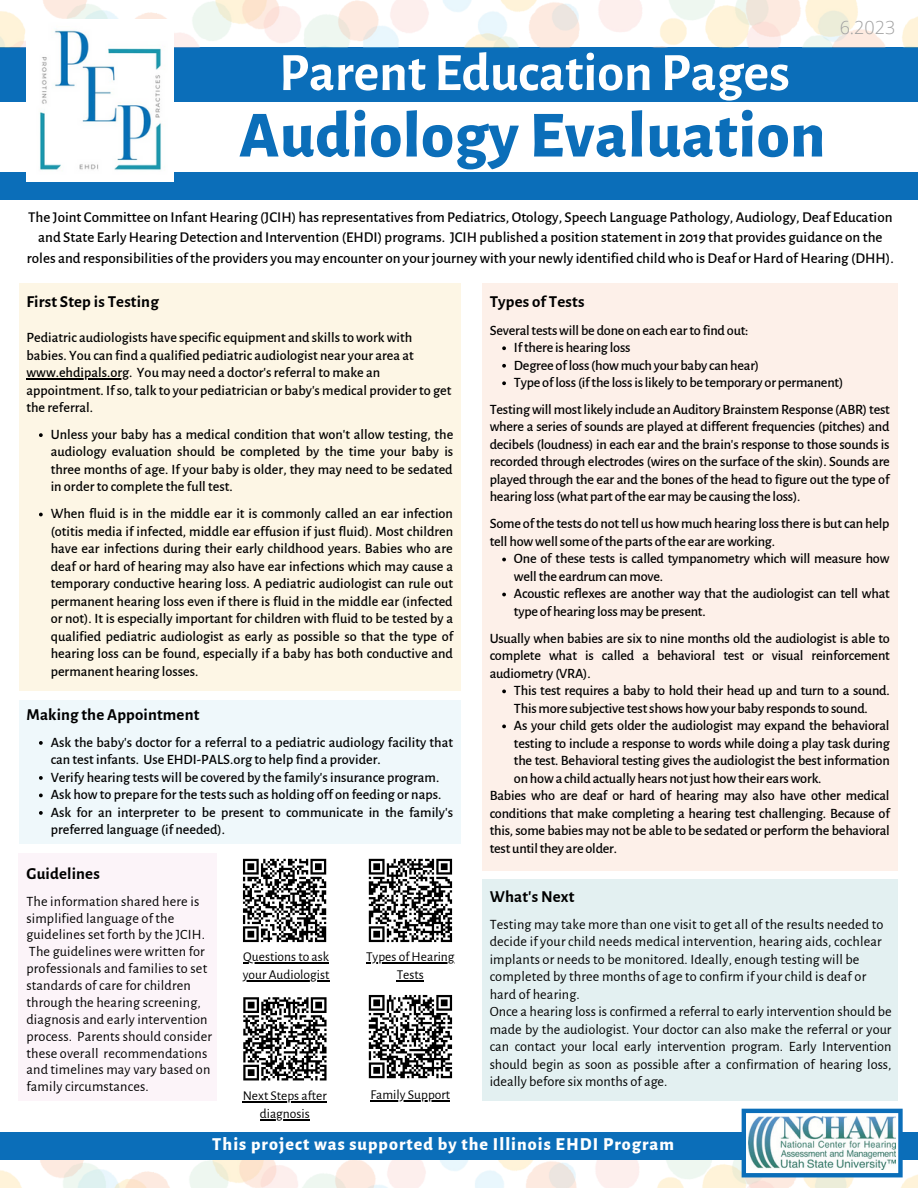
<style>
.page{position:relative;width:918px;height:1188px;background:#fff}
.page>*{position:absolute;margin:0;border:0;box-sizing:border-box;transform-origin:0 0}
.t1{font:800 66px "Alegreya Sans";letter-spacing:.01em;color:#0b6eb9}
.t2{font:700 54px "Alegreya Sans";color:#fff}
.t3{font:800 18px "Alegreya Sans";letter-spacing:.06em;color:#fff}
.t4{font:300 18px "Open Sans";color:#a0a0a0}
.t5{font:700 16.8px "Alegreya Sans";letter-spacing:.01em;color:#000}
.t6{font:500 15px/20.2px "Alegreya Sans";color:#000;text-align:center}
.t7{font:500 14.25px/17.5px "Alegreya Sans";color:#000}
.t8{font:14.25px/17px "Alegreya Sans";letter-spacing:.01em;color:#000}
.t9{font:13.5px/18px "Alegreya Sans";color:#000;text-align:center}
</style>
<div class="page">
<img style="left:0;top:1160px;width:918px;height:28px">
<div style="left:0;top:1133px;width:918px;height:27px;background:#0b6eb9"></div>
<svg style="left:742px;top:1109px;width:161px;height:68px"></svg>
<div style="left:0;top:47px;width:918px;height:54px;background:#0b6eb9"></div>
<div style="left:0;top:173px;width:918px;height:27px;background:#0b6eb9"></div>
<img style="left:0;top:0;width:918px;height:47px">
<img style="left:26px;top:20px;width:147px;height:162px">
<div style="left:19px;top:284px;width:442px;height:407px;background:#fdf6e5"></div>
<div style="left:482px;top:284px;width:416px;height:587px;background:#fdf0e9"></div>
<div style="left:19px;top:700px;width:442px;height:143px;background:#eff8fb"></div>
<div style="left:482px;top:880px;width:416px;height:221px;background:#e3f0f1"></div>
<svg style="left:243px;top:858px;width:84px;height:85px"></svg>
<svg style="left:368px;top:858px;width:85px;height:85px"></svg>
<svg style="left:243px;top:997px;width:84px;height:84px"></svg>
<svg style="left:368px;top:995px;width:85px;height:84px"></svg>
<svg style="left:39px;top:433px;width:4px;height:4px"></svg>
<svg style="left:39px;top:513px;width:4px;height:3px"></svg>
<hr style="left:26px;top:378px;width:103px;height:2px;background:#000">
<svg style="left:502px;top:346px;width:4px;height:4px"></svg>
<svg style="left:502px;top:364px;width:4px;height:4px"></svg>
<svg style="left:502px;top:381px;width:4px;height:4px"></svg>
<svg style="left:502px;top:558px;width:4px;height:3px"></svg>
<svg style="left:502px;top:593px;width:4px;height:3px"></svg>
<svg style="left:502px;top:690px;width:4px;height:3px"></svg>
<svg style="left:502px;top:725px;width:4px;height:3px"></svg>
<svg style="left:39px;top:741px;width:4px;height:4px"></svg>
<svg style="left:39px;top:776px;width:4px;height:4px"></svg>
<svg style="left:39px;top:794px;width:4px;height:3px"></svg>
<svg style="left:39px;top:811px;width:4px;height:4px"></svg>
<hr style="left:243px;top:963px;width:86px;height:1px;background:#000">
<hr style="left:243px;top:981px;width:86px;height:1px;background:#000">
<hr style="left:366px;top:963px;width:89px;height:1px;background:#000">
<svg style="left:397px;top:981px;width:27px;height:1px"></svg>
<hr style="left:243px;top:1101px;width:84px;height:1px;background:#000">
<hr style="left:260px;top:1119px;width:50px;height:1px;background:#000">
<hr style="left:370px;top:1100px;width:80px;height:1px;background:#000">
<div style="left:19px;top:853px;width:198px;height:248px;background:#fcf4f9"></div>
<img style="left:748px;top:1117px;width:147px;height:52px">
<p class="t2" style="left:279px;top:47px;width:512px">Parent Education Pages</p>
<p class="t1" style="left:239px;top:104px;width:588px">Audiology Evaluation</p>
<p class="t4" style="left:840px;top:15px;width:57px">6.2023</p>
<p class="t6" style="left:27px;top:208px;width:868px">The Joint Committee on Infant Hearing (JCIH) has representatives from Pediatrics, Otology, Speech Language Pathology, Audiology, Deaf Education and State Early Hearing Detection and Intervention (EHDI) programs. JCIH published a position statement in 2019 that provides guidance on the roles and responsibilities ofthe providers you may encounter on your journey with your newly identified child who is Deaf or Hard of Hearing (DHH).</p>
<p class="t5" style="left:26px;top:294px;width:134px">First Step is Testing</p>
<p class="t7" style="left:26px;top:329px;width:427px">Pediatric audiologists have specific equipment and skills to work with babies. You can find a qualified pediatric audiologist near your area at www.ehdipals.org. You may need a doctor's referral to make an appointment. If so, talk to your pediatrician or baby's medical provider to get the referral.</p>
<p class="t7" style="left:51px;top:426px;width:404px;text-align:justify">Unless your baby has a medical condition that won't allow testing, the audiology evaluation should be completed by the time your baby is three months of age. If your baby is older, they may need to be sedated in order to complete the full test.</p>
<p class="t7" style="left:51px;top:505px;width:404px;text-align:justify">When fluid is in the middle ear it is commonly called an ear infection (otitis media if infected, middle ear effusion if just fluid). Most children have ear infections during their early childhood years. Babies who are deaf or hard of hearing may also have ear infections which may cause a temporary conductive hearing loss. A pediatric audiologist can rule out permanent hearing loss even if there is fluid in the middle ear (infected or not). It is especially important for children with fluid to be tested by a qualified pediatric audiologist as early as possible so that the type of hearing loss can be found, especially if a baby has both conductive and permanent hearing losses.</p>
<p class="t5" style="left:26px;top:706px;width:174px">Making the Appointment</p>
<p class="t7" style="left:51px;top:734px;width:404px">Ask the baby's doctor for a referral to a pediatric audiology facility that can test infants. Use EHDI-PALS.org to help find a provider.</p>
<p class="t7" style="left:51px;top:769px;width:390px">Verify hearing tests will be covered by the family's insurance program.</p>
<p class="t7" style="left:51px;top:786px;width:392px">Ask how to prepare for the tests such as holding off on feeding or naps.</p>
<p class="t7" style="left:51px;top:804px;width:404px">Ask for an interpreter to be present to communicate in the family's preferred language (if needed).</p>
<p class="t5" style="left:26px;top:865px;width:75px">Guidelines</p>
<p class="t8" style="left:26px;top:893px;width:187px">The information shared here is simplified language of the guidelines set forth by the JCIH.<br>The guidelines were written for professionals and families to set standards of care for children through the hearing screening, diagnosis and early intervention process. Parents should consider these overall recommendations and timelines may vary based on family circumstances.</p>
<p class="t9" style="left:243px;top:948px;width:88px;text-align:left">Questions to ask your Audiologist</p>
<p class="t9" style="left:366px;top:948px;width:90px">Types of Hearing<br>Tests</p>
<p class="t9" style="left:243px;top:1087px;width:86px">Next Steps after diagnosis</p>
<p class="t9" style="left:370px;top:1086px;width:81px">Family Support</p>
<p class="t5" style="left:490px;top:294px;width:96px">Types of Tests</p>
<p class="t7" style="left:490px;top:321px;width:260px">Severaltestswill bedone oneachearto findout:</p>
<p class="t7" style="left:514px;top:339px;width:118px">Ifthere ishearing loss</p>
<p class="t7" style="left:514px;top:356px;width:247px">Degree ofloss(howmuchyour baby canhear)</p>
<p class="t7" style="left:514px;top:374px;width:331px">Type ofloss(ifthe lossislikely to be temporary or permanent)</p>
<p class="t7" style="left:490px;top:401px;width:402px;text-align:justify">Testingwill mostlikely include anAuditoryBrainstem Response (ABR)test where a series of sounds are played at different frequencies (pitches) and decibels (loudness) in each ear and the brain's response to those sounds is recorded through electrodes (wires on the surface of the skin). Sounds are played through the ear and the bones of the head to figure out the type of hearing loss(what part ofthe earmay be causing the loss).</p>
<p class="t7" style="left:490px;top:515px;width:401px">Some ofthe tests do nottell us how much hearing lossthere is butcan help tellhowwellsome ofthe parts ofthe ear areworking.</p>
<p class="t7" style="left:514px;top:550px;width:377px">One of these tests is called tympanometry which will measure how wellthe eardrumcanmove.</p>
<p class="t7" style="left:514px;top:585px;width:377px">Acoustic reflexes are another way that the audiologist can tell what type ofhearing lossmay be present.</p>
<p class="t7" style="left:490px;top:630px;width:402px;text-align:justify">Usually when babies are six to nine months old the audiologist is able to complete what is called a behavioral test or visual reinforcement audiometry (VRA).</p>
<p class="t7" style="left:514px;top:682px;width:377px">This test requires a baby to hold their head up and turn to a sound.<br>Thismore subjective testshowshowyour baby respondsto sound.</p>
<p class="t7" style="left:514px;top:717px;width:377px;text-align:justify">As your child gets older the audiologist may expand the behavioral testing to include a response to words while doing a play task during the test. Behavioral testing gives the audiologist the best information onhowa childactuallyhearsnotjusthowtheir earswork.</p>
<p class="t7" style="left:490px;top:787px;width:402px;text-align:justify">Babies who are deaf or hard of hearing may also have other medical conditions that make completing a hearing test challenging. Because of this, some babies may not be able to be sedated or perform the behavioral test untilthey are older.</p>
<p class="t5" style="left:490px;top:889px;width:86px">What's Next</p>
<p class="t8" style="left:490px;top:916px;width:395px;line-height:17.5px">Testing may take more than one visit to get all of the results needed to decide if your child needs medical intervention, hearing aids, cochlear implants or needs to be monitored. Ideally, enough testing will be completed by three months of age to confirm if your child is deaf or hard of hearing.</p>
<p class="t8" style="left:490px;top:1003px;width:404px;line-height:17.5px;text-align:justify">Once a hearing loss is confirmed a referral to early intervention should be made by the audiologist. Your doctor can also make the referral or your can contact your local early intervention program. Early Intervention should begin as soon as possible after a confirmation of hearing loss, ideally before six months of age.</p>
<p class="t3" style="left:212px;top:1136px;width:463px">This project was supported by the Illinois EHDI Program</p>
</div>
